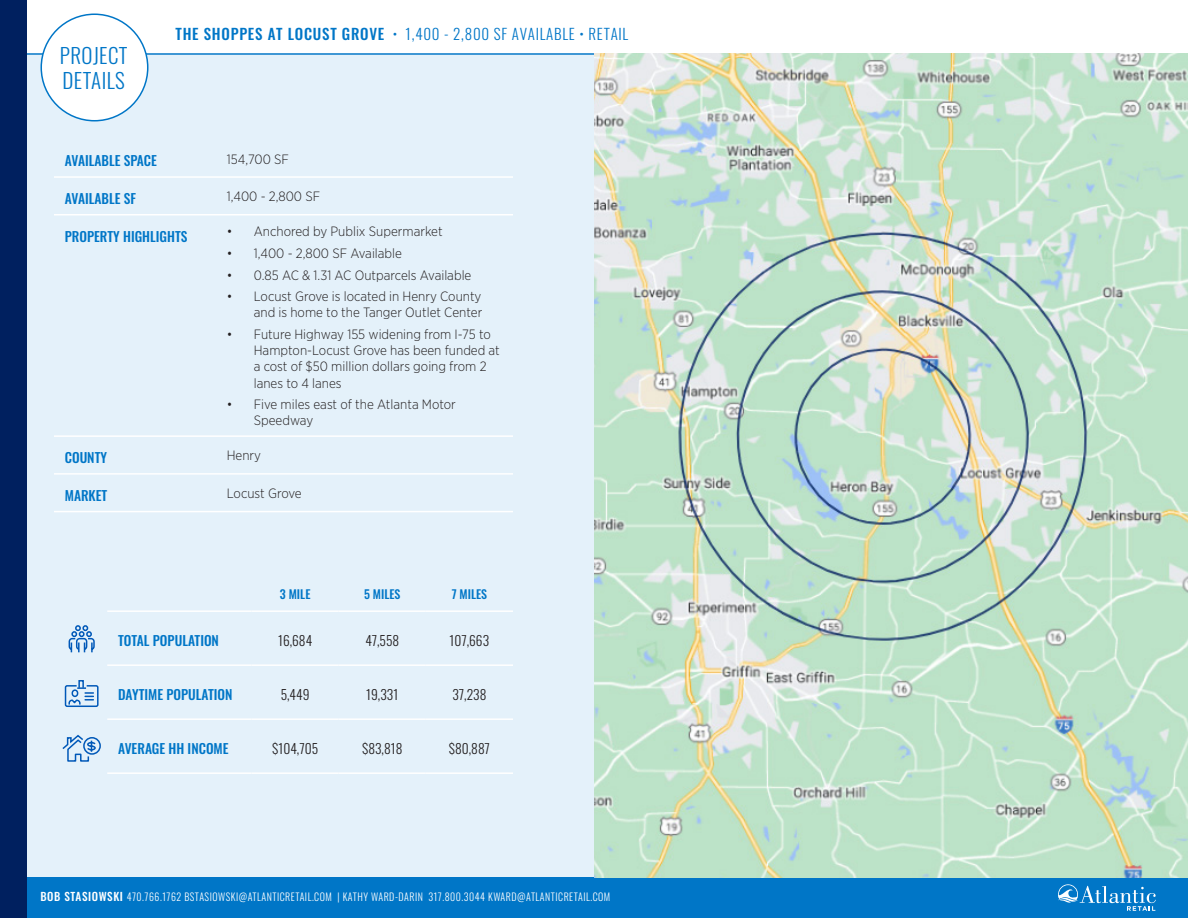
<style>
.page{position:relative;width:1188px;height:918px;background:#fff}
.page>*{position:absolute;margin:0;border:0;box-sizing:border-box;transform-origin:0 0}
.t1{font:300 21px "Oswald";letter-spacing:.02em;color:#0076c7}
.t2{font:300 15px "Oswald";letter-spacing:.05em;color:#0076c7}
.t3{font:300 13.5px/16.2px "Gotham Narrow";color:#231f20}
.t4{font:500 13.5px "Oswald";color:#0076c7}
.t5{font:300 13.5px "Oswald";color:#231f20}
.t6{font:500 12px "Oswald";color:#0076c7}
.t7{font:300 10.5px "Oswald";letter-spacing:.05em;color:#fff;scale:.95 1}
.s1{font-weight:500}
.s2{font-weight:500;font-size:11.25px}
</style>
<div class="page">
<div style="left:27px;top:55px;width:567px;height:821px;background:#e4f1fa"></div>
<hr style="left:0;top:53px;width:1188px;height:2px;background:#0076c7">
<hr style="left:54px;top:176px;width:162px;height:2px;background:#fff">
<hr style="left:216px;top:176px;width:297px;height:2px;background:#fff">
<hr style="left:54px;top:214px;width:162px;height:2px;background:#fff">
<hr style="left:216px;top:214px;width:297px;height:2px;background:#fff">
<hr style="left:54px;top:435px;width:162px;height:2px;background:#fff">
<hr style="left:216px;top:435px;width:297px;height:2px;background:#fff">
<hr style="left:54px;top:473px;width:162px;height:2px;background:#fff">
<hr style="left:216px;top:473px;width:297px;height:2px;background:#fff">
<hr style="left:54px;top:511px;width:162px;height:1px;background:#fff">
<hr style="left:216px;top:511px;width:297px;height:1px;background:#fff">
<hr style="left:107px;top:610px;width:145px;height:2px;background:#fff">
<hr style="left:252px;top:610px;width:87px;height:2px;background:#fff">
<hr style="left:339px;top:610px;width:87px;height:2px;background:#fff">
<hr style="left:426px;top:610px;width:87px;height:2px;background:#fff">
<hr style="left:107px;top:664px;width:145px;height:2px;background:#fff">
<hr style="left:252px;top:664px;width:87px;height:2px;background:#fff">
<hr style="left:339px;top:664px;width:87px;height:2px;background:#fff">
<hr style="left:426px;top:664px;width:87px;height:2px;background:#fff">
<hr style="left:107px;top:718px;width:145px;height:2px;background:#fff">
<hr style="left:252px;top:718px;width:87px;height:2px;background:#fff">
<hr style="left:339px;top:718px;width:87px;height:2px;background:#fff">
<hr style="left:426px;top:718px;width:87px;height:2px;background:#fff">
<hr style="left:107px;top:772px;width:145px;height:2px;background:#fff">
<hr style="left:252px;top:772px;width:87px;height:2px;background:#fff">
<hr style="left:339px;top:772px;width:87px;height:2px;background:#fff">
<hr style="left:426px;top:772px;width:87px;height:2px;background:#fff">
<svg style="left:62px;top:734px;width:35px;height:28px"></svg>
<div style="left:83px;top:737px;width:18px;height:18px;border:2px solid #0058b8;border-radius:50%"></div>
<svg style="left:68px;top:625px;width:27px;height:28px"></svg>
<div style="left:41px;top:14px;width:107px;height:107px;background:#fff;border-radius:50%"></div>
<div style="left:40px;top:14px;width:108px;height:108px;border:2px solid #0076c7;border-radius:50%"></div>
<div style="left:65px;top:685px;width:34px;height:22px;border:2px solid #0058b8;border-radius:2px"></div>
<svg style="left:68px;top:680px;width:25px;height:26px"></svg>
<div style="left:0;top:877px;width:1188px;height:41px;background:#0076c7"></div>
<svg style="left:1058px;top:884px;width:98px;height:27px"></svg>
<div style="left:0;top:0;width:27px;height:918px;background:#00205f"></div>
<img style="left:594px;top:53px;width:594px;height:824px">
<p class="t1" style="left:60px;top:37px;width:69px">PROJECT</p>
<p class="t1" style="left:63px;top:62px;width:64px">DETAILS</p>
<p class="t2" style="left:176px;top:20px;width:454px"><span class="s1">THE SHOPPES AT LOCUST GROVE</span> • 1,400 - 2,800 SF AVAILABLE • RETAIL</p>
<p class="t4" style="left:65px;top:154px;width:94px">AVAILABLE SPACE</p>
<p class="t3" style="left:227px;top:150px;width:64px">154,700 SF</p>
<p class="t4" style="left:65px;top:191px;width:73px">AVAILABLE SF</p>
<p class="t3" style="left:227px;top:188px;width:95px">1,400 - 2,800 SF</p>
<p class="t4" style="left:65px;top:229px;width:124px">PROPERTY HIGHLIGHTS</p>
<p class="t3" style="left:227px;top:223px;width:217px">• Anchored by Publix Supermarket</p>
<p class="t3" style="left:227px;top:245px;width:177px">• 1,400 - 2,800 SF Available</p>
<p class="t3" style="left:227px;top:266px;width:246px">• 0.85 AC &amp; 1.31 AC Outparcels Available</p>
<p class="t3" style="left:227px;top:288px;width:257px;text-align:right">• Locust Grove is located in Henry County and is home to the Tanger Outlet Center</p>
<p class="t3" style="left:254px;top:326px;width:248px;text-indent:-27px">• Future Highway 155 widening from I-75 to Hampton-Locust Grove has been funded at a cost of $50 million dollars going from 2 lanes to 4 lanes</p>
<p class="t3" style="left:254px;top:396px;width:204px;text-indent:-27px">• Five miles east of the Atlanta Motor<br>Speedway</p>
<p class="t4" style="left:65px;top:451px;width:44px">COUNTY</p>
<p class="t3" style="left:227px;top:447px;width:36px">Henry</p>
<p class="t4" style="left:65px;top:488px;width:44px">MARKET</p>
<p class="t3" style="left:227px;top:485px;width:76px">Locust Grove</p>
<p class="t6" style="left:280px;top:588px;width:32px">3 MILE</p>
<p class="t6" style="left:364px;top:588px;width:38px">5 MILES</p>
<p class="t6" style="left:452px;top:588px;width:37px">7 MILES</p>
<p class="t4" style="left:118px;top:634px;width:102px">TOTAL POPULATION</p>
<p class="t5" style="left:278px;top:629px;width:36px">16,684</p>
<p class="t5" style="left:365px;top:629px;width:35px">47,558</p>
<p class="t5" style="left:450px;top:629px;width:41px">107,663</p>
<p class="t4" style="left:118px;top:688px;width:116px">DAYTIME POPULATION</p>
<p class="t5" style="left:281px;top:683px;width:30px">5,449</p>
<p class="t5" style="left:366px;top:683px;width:34px">19,331</p>
<p class="t5" style="left:452px;top:683px;width:36px">37,238</p>
<p class="t4" style="left:118px;top:742px;width:112px">AVERAGE HH INCOME</p>
<p class="t5" style="left:272px;top:737px;width:48px">$104,705</p>
<p class="t5" style="left:362px;top:737px;width:42px">$83,818</p>
<p class="t5" style="left:449px;top:737px;width:43px">$80,887</p>
<p class="t7" style="left:40px;top:888px;width:601px"><span class="s2">BOB STASIOWSKI</span> 470.766.1762 BSTASIOWSKI@ATLANTICRETAIL.COM | KATHY WARD-DARIN 317.800.3044 KWARD@ATLANTICRETAIL.COM</p>
</div>
